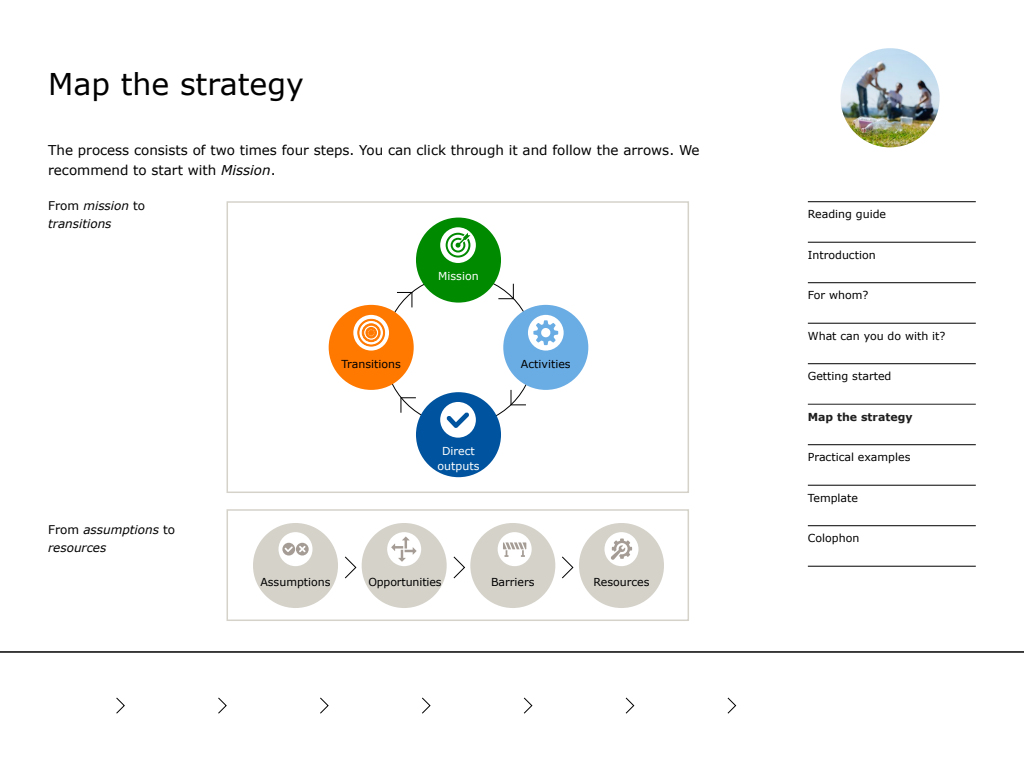
<style>
.page{position:relative;width:1024px;height:768px;background:#fff}
.page>*{position:absolute;margin:0;border:0;box-sizing:border-box;transform-origin:0 0}
.t1{font:30px "Verdana";color:#000}
.intro{font:13.5px/20px "Verdana";color:#000}
._00_menu_zwart{font:italic 12px/18px "Verdana";color:#000}
._00_menu_zwart-2{font:11px "Verdana";color:#000}
._00_menu_zwart-3{font:11px/15px "Verdana";color:#fff;text-align:center}
.t2{font:700 11px "Verdana";color:#1f1f1f}
.s1{font-style:italic}
.s2{font-style:normal}
</style>
<div class="page">
<img style="left:840px;top:48px;width:100px;height:99px;border-radius:50px">
<div style="left:416px;top:218px;width:85px;height:85px;background:#008a00;border-radius:50%"></div>
<div style="left:416px;top:392px;width:85px;height:85px;background:#00549f;border-radius:50%"></div>
<div style="left:329px;top:305px;width:85px;height:85px;background:#ff7900;border-radius:50%"></div>
<div style="left:503px;top:305px;width:85px;height:85px;background:#6aade4;border-radius:50%"></div>
<div style="left:253px;top:523px;width:85px;height:85px;background:#d5d2ca;border-radius:50%"></div>
<div style="left:470px;top:523px;width:85px;height:85px;background:#d5d2ca;border-radius:50%"></div>
<div style="left:579px;top:523px;width:85px;height:85px;background:#d5d2ca;border-radius:50%"></div>
<div style="left:362px;top:523px;width:85px;height:85px;background:#d5d2ca;border-radius:50%"></div>
<svg style="left:439px;top:226px;width:38px;height:38px"></svg>
<div style="left:438px;top:225px;width:40px;height:40px;border:2px solid #008a00;border-radius:50%"></div>
<svg style="left:446px;top:233px;width:24px;height:25px"></svg>
<svg style="left:352px;top:314px;width:38px;height:38px"></svg>
<div style="left:351px;top:313px;width:40px;height:40px;border:2px solid #ff7900;border-radius:50%"></div>
<svg style="left:357px;top:319px;width:28px;height:28px"></svg>
<div style="left:605px;top:533px;width:33px;height:32px;background:#fff;border-radius:50%"></div>
<div style="left:604px;top:532px;width:35px;height:34px;border:2px solid #fff;border-radius:50%"></div>
<svg style="left:611px;top:539px;width:21px;height:21px"></svg>
<div style="left:439px;top:401px;width:38px;height:38px;background:#fff;border-radius:50%"></div>
<div style="left:438px;top:400px;width:40px;height:40px;border:2px solid #00549f;border-radius:50%"></div>
<svg style="left:446px;top:412px;width:23px;height:16px"></svg>
<div style="left:499px;top:533px;width:32px;height:32px;background:#fff;border-radius:50%"></div>
<div style="left:498px;top:532px;width:34px;height:34px;border:2px solid #fff;border-radius:50%"></div>
<svg style="left:503px;top:542px;width:23px;height:15px"></svg>
<div style="left:388px;top:533px;width:32px;height:32px;background:#fff;border-radius:50%"></div>
<div style="left:387px;top:532px;width:34px;height:34px;border:2px solid #fff;border-radius:50%"></div>
<svg style="left:391px;top:537px;width:26px;height:25px"></svg>
<svg style="left:527px;top:314px;width:38px;height:38px"></svg>
<div style="left:526px;top:313px;width:40px;height:40px;border:2px solid #6aade4;border-radius:50%"></div>
<svg style="left:533px;top:320px;width:25px;height:25px"></svg>
<svg style="left:345px;top:556px;width:12px;height:23px"></svg>
<svg style="left:453px;top:556px;width:12px;height:23px"></svg>
<svg style="left:562px;top:556px;width:12px;height:23px"></svg>
<svg style="left:397px;top:291px;width:16px;height:17px"></svg>
<svg style="left:510px;top:389px;width:16px;height:17px"></svg>
<svg style="left:400px;top:397px;width:17px;height:16px"></svg>
<svg style="left:497px;top:283px;width:17px;height:17px"></svg>
<hr style="left:0;top:651px;width:1024px;height:1px;background:#000">
<div style="left:227px;top:201px;width:462px;height:292px;border:2px solid #d5d2ca"></div>
<div style="left:227px;top:509px;width:462px;height:112px;border:2px solid #d5d2ca"></div>
<hr style="left:808px;top:201px;width:168px;height:1px;background:#000">
<hr style="left:808px;top:242px;width:168px;height:1px;background:#000">
<hr style="left:808px;top:282px;width:168px;height:1px;background:#000">
<hr style="left:808px;top:323px;width:168px;height:1px;background:#000">
<hr style="left:808px;top:363px;width:168px;height:1px;background:#000">
<hr style="left:808px;top:404px;width:168px;height:1px;background:#1f1f1f">
<hr style="left:808px;top:444px;width:168px;height:1px;background:#000">
<hr style="left:808px;top:485px;width:168px;height:1px;background:#000">
<hr style="left:808px;top:525px;width:168px;height:1px;background:#000">
<hr style="left:808px;top:566px;width:168px;height:1px;background:#000">
<div style="left:279px;top:532px;width:34px;height:34px;background:#fff;border-radius:50%"></div>
<svg style="left:282px;top:543px;width:27px;height:13px"></svg>
<svg style="left:116px;top:697px;width:9px;height:17px"></svg>
<svg style="left:218px;top:697px;width:9px;height:17px"></svg>
<svg style="left:320px;top:697px;width:9px;height:17px"></svg>
<svg style="left:422px;top:697px;width:9px;height:17px"></svg>
<svg style="left:523px;top:697px;width:10px;height:17px"></svg>
<svg style="left:625px;top:697px;width:10px;height:17px"></svg>
<svg style="left:727px;top:697px;width:10px;height:17px"></svg>
<h3 class="t1" style="left:48px;top:63px;width:257px">Map the strategy</h3>
<p class="intro" style="left:48px;top:139px;width:653px">The process consists of two times four steps. You can click through it and follow the arrows. We recommend to start with <span class="s1">Mission</span>.</p>
<p class="_00_menu_zwart" style="left:48px;top:197px;width:99px"><span class="s2">From</span> mission <span class="s2">to </span>transitions</p>
<p class="_00_menu_zwart-3" style="left:438px;top:268px;width:42px">Mission</p>
<p class="_00_menu_zwart-2" style="left:342px;top:356px;width:61px">Transitions</p>
<p class="_00_menu_zwart-2" style="left:521px;top:356px;width:51px">Activities</p>
<p class="_00_menu_zwart" style="left:48px;top:521px;width:129px"><span class="s2">From</span> assumptions <span class="s2">to </span>resources</p>
<p class="_00_menu_zwart-3" style="left:438px;top:443px;width:43px">Direct outputs</p>
<p class="_00_menu_zwart-2" style="left:260px;top:574px;width:72px">Assumptions</p>
<p class="_00_menu_zwart-2" style="left:368px;top:574px;width:75px">Opportunities</p>
<p class="_00_menu_zwart-2" style="left:491px;top:574px;width:45px">Barriers</p>
<p class="_00_menu_zwart-2" style="left:593px;top:574px;width:58px">Resources</p>
<p class="_00_menu_zwart-2" style="left:808px;top:207px;width:80px">Reading guide</p>
<p class="_00_menu_zwart-2" style="left:808px;top:247px;width:69px">Introduction</p>
<p class="_00_menu_zwart-2" style="left:808px;top:288px;width:62px">For whom?</p>
<p class="_00_menu_zwart-2" style="left:808px;top:328px;width:139px">What can you do with it?</p>
<p class="_00_menu_zwart-2" style="left:808px;top:369px;width:85px">Getting started</p>
<p class="t2" style="left:808px;top:409px;width:106px">Map the strategy</p>
<p class="_00_menu_zwart-2" style="left:808px;top:450px;width:104px">Practical examples</p>
<p class="_00_menu_zwart-2" style="left:808px;top:490px;width:52px">Template</p>
<p class="_00_menu_zwart-2" style="left:808px;top:531px;width:53px">Colophon</p>
</div>
